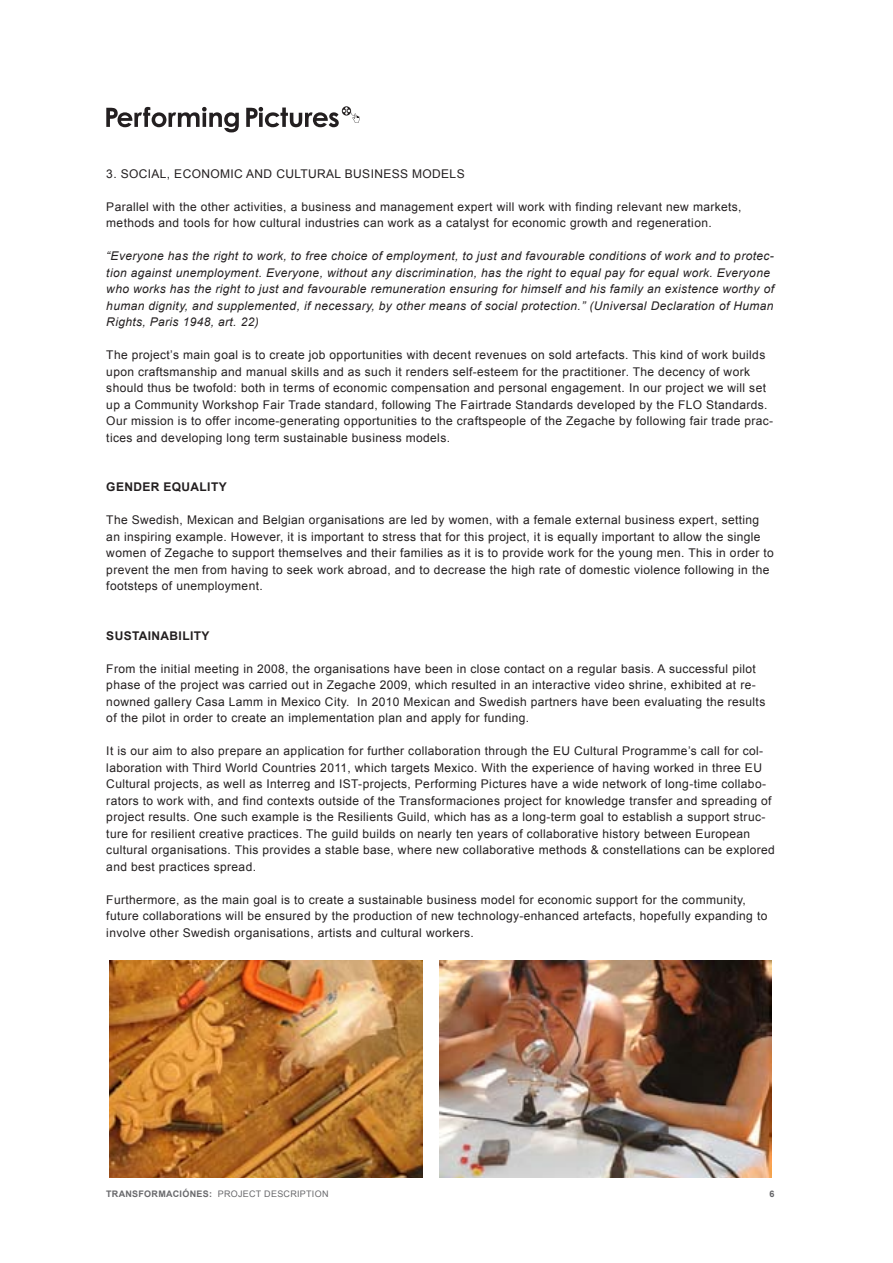
<style>
.page{position:relative;width:893px;height:1263px;background:#fff}
.page>*{position:absolute;margin:0;border:0;box-sizing:border-box;transform-origin:0 0}
.t1{font:12px/16.5px "Arial";letter-spacing:.03em;color:#231f20}
.t2{font:italic 12px/16.5px "Arial";letter-spacing:.03em;color:#231f20}
.t3{font:700 12px "Arial";letter-spacing:.03em;color:#231f20}
.t4{font:700 9px "Arial";letter-spacing:.03em;color:#69696c}
.t5{font:9px "Arial";color:#69696c}
.t6{font:700 9px "Arial";color:#656568}
.s1{font-weight:400}
</style>
<div class="page">
<svg style="left:106px;top:107px;width:133px;height:25px"></svg>
<svg style="left:246px;top:106px;width:113px;height:21px"></svg>
<img style="left:439px;top:960px;width:332px;height:218px">
<img style="left:109px;top:960px;width:313px;height:218px">
<p class="t1" style="left:106px;top:165px;width:23px">3. SOCIAL</p>
<p class="t1" style="left:167px;top:165px;width:17px">, ECONOMIC</p>
<p class="t1" style="left:246px;top:165px;width:10px">AND</p>
<p class="t1" style="left:276px;top:165px;width:9px">CUL</p>
<p class="t1" style="left:301px;top:165px;width:17px">TURAL</p>
<p class="t1" style="left:345px;top:165px;width:17px">BUSINESS</p>
<p class="t1" style="left:412px;top:165px;width:10px">MODELS</p>
<p class="t1" style="left:106px;top:198px;width:637px">Parallel with the other activities, a business and management expert will work with finding relevant new markets, methods and tools for how cultural industries can work as a catalyst for economic growth and regeneration.</p>
<p class="t2" style="left:106px;top:248px;width:669px">“Everyone has the right to work, to free choice of employment, to just and favourable conditions of work and to protec&shy;tion against unemployment. Everyone, without any discrimination, has the right to equal pay for equal work. Everyone who works has the right to just and favourable remuneration ensuring for himself and his family an existence worthy of human dignity, and supplemented, if necessary, by other means of social protection.” (Universal Declaration of Human Rights, Paris 1948, art. 22)</p>
<p class="t1" style="left:106px;top:347px;width:661px">The project’s main goal is to create job opportunities with decent revenues on sold artefacts. This kind of work builds upon craftsmanship and manual skills and as such it renders self-esteem for the practitioner. The decency of work should thus be twofold: both in terms of economic compensation and personal engagement. I n our project we will set up a Community Workshop Fair Trade standard, following The Fairtrade Standards developed by the FLO</p>
<p class="t1" style="left:106px;top:396px;width:668px;text-indent:600px">Standards.<br>Our mission is to offer income-generating opportunities to the craftspeople of the Zegache by following fair trade prac&shy;tices and developing long term sustainable business models.</p>
<p class="t3" style="left:106px;top:479px;width:122px">GENDER EQUALITY</p>
<p class="t1" style="left:106px;top:512px;width:669px">The Swedish, Mexican and Belgian organisations are led by women, with a female external business expert, setting an inspiring example. However, it is important to stress that for this project, it is equally important to allow the single women of Zegache to support themselves and their families as it is to provide work for the young men. This in order to prevent the men from having to seek work abroad, and to decrease the high rate of domestic violence following in the footsteps of unemployment.</p>
<p class="t3" style="left:106px;top:628px;width:105px">SUSTAINABILITY</p>
<p class="t1" style="left:106px;top:660px;width:660px">From the initial meeting in 2008, the organisations have been in close contact on a regular basis. A successful pilot phase of the project was carried out in Zegache 2009, which resulted in an interactive video shrine, exhibited at re&shy;nowned gallery Casa Lamm in Mexico City. I n 2010 Mexican and Swedish partners have been evaluating the results of the pilot in order to create an implementation plan and apply for funding.</p>
<p class="t1" style="left:106px;top:743px;width:670px">It is our aim to also prepare an application for further collaboration through the EU Cultural Programme’s call for col&shy;laboration with Third World Countries 2011, which targets Mexico. With the experience of having worked in three EU Cultural projects, as well as I nterreg and IST-projects, Performing Pictures have a wide network of long-time collabo&shy;rators to work with, and find contexts outside of the Transformaciones project for knowledge transfer and spreading of project results. One such example is the Resilients Guild, which has as a long-term goal to establish a support struc&shy;ture for resilient creative practices. The guild builds on nearly ten years of collaborative history between European cultural organisations. This provides a stable base, where new collaborative methods &amp; constellations can be explored and best practices spread.</p>
<p class="t1" style="left:106px;top:891px;width:663px">Furthermore, as the main goal is to create a sustainable business model for economic support for the community, future collaborations will be ensured by the production of new technology-enhanced artefacts, hopefully expanding to involve other Swedish organisations, artists and cultural workers.</p>
<p class="t4" style="left:106px;top:1188px;width:119px">TRANSFORMACIÓNES: <span class="s1">PROJEC</span></p>
<p class="t5" style="left:256px;top:1188px;width:16px">T DESCRIP</p>
<p class="t5" style="left:306px;top:1188px;width:12px">TION</p>
<p class="t6" style="left:769px;top:1188px;width:7px">6</p>
</div>
